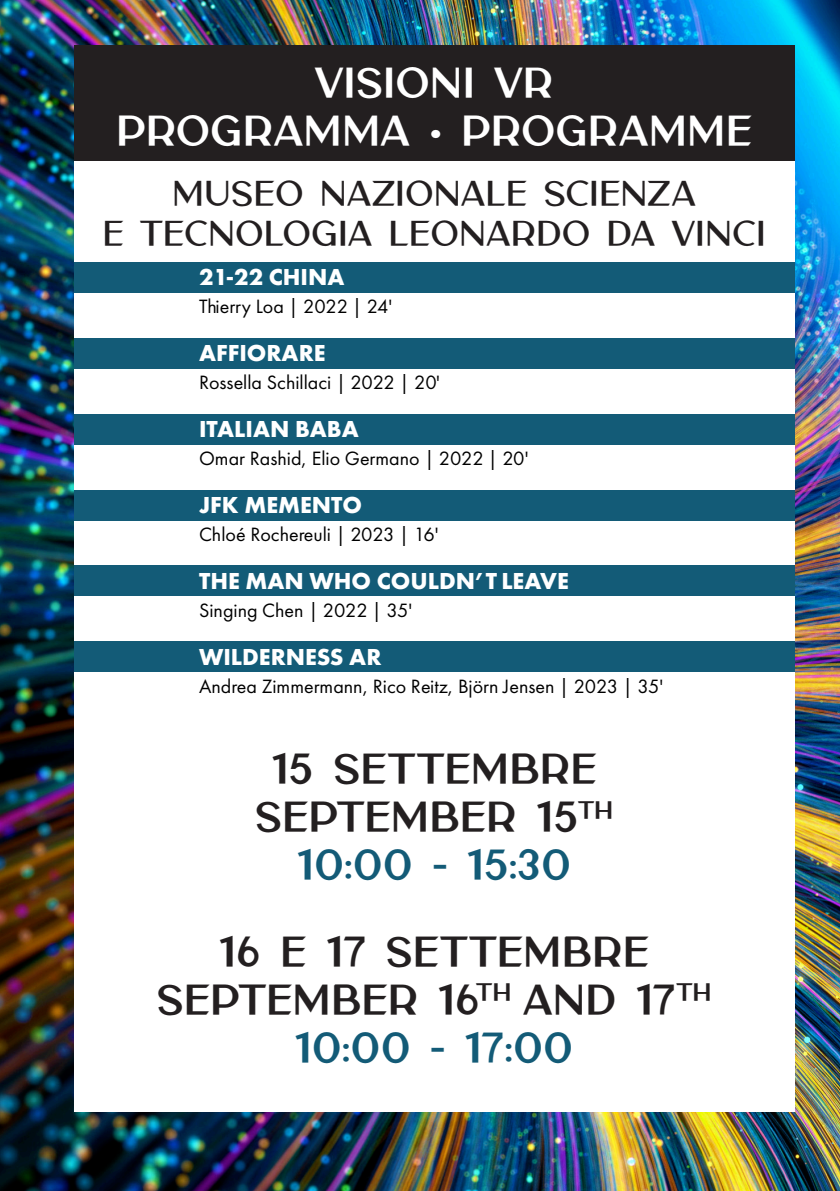
<style>
.page{position:relative;width:840px;height:1191px;background:#fff}
.page>*{position:absolute;margin:0;border:0;box-sizing:border-box;transform-origin:0 0}
.t1{font:700 40px/48px "Carla Sans";color:#231f20;text-align:center}
.t2{font:700 40px "Carla Sans";color:#fff}
.t3{font:700 40px "Carla Sans";letter-spacing:-.01em;color:#135b77}
.t4{font:600 34px "Carla Sans";color:#231f20}
.t5{font:700 24px "Futura PT";color:#fff}
.t6{font:20px "Futura PT";color:#000}
.s1{color:#135b77}
</style>
<div class="page">
<img style="left:0;top:0;width:839px;height:1191px">
<div style="left:74px;top:45px;width:720px;height:117px;background:#231f20"></div>
<div style="left:74px;top:162px;width:720px;height:949px;background:#fff"></div>
<div style="left:74px;top:262px;width:720px;height:30px;background:#135b77"></div>
<div style="left:74px;top:338px;width:720px;height:30px;background:#135b77"></div>
<div style="left:74px;top:414px;width:720px;height:30px;background:#135b77"></div>
<div style="left:74px;top:490px;width:720px;height:30px;background:#135b77"></div>
<div style="left:74px;top:566px;width:720px;height:30px;background:#135b77"></div>
<div style="left:74px;top:641px;width:720px;height:31px;background:#135b77"></div>
<p class="t2" style="left:315px;top:49px;width:239px">VISIONI VR</p>
<p class="t2" style="left:116px;top:97px;width:637px">PROGRAMMA • PROGRAMME</p>
<p class="t4" style="left:172px;top:164px;width:525px">MUSEO NAZIONALE SCIENZA</p>
<p class="t4" style="left:102px;top:205px;width:664px">E TECNOLOGIA LEONARDO DA VINCI</p>
<p class="t5" style="left:199px;top:262px;width:147px">21-22 CHINA</p>
<p class="t6" style="left:199px;top:295px;width:195px">Thierry Loa | 2022 | 24'</p>
<p class="t5" style="left:199px;top:337px;width:128px">AFFIORARE</p>
<p class="t6" style="left:199px;top:370px;width:242px">Rossella Schillaci | 2022 | 20'</p>
<p class="t5" style="left:199px;top:413px;width:161px">ITALIAN BABA</p>
<p class="t6" style="left:199px;top:446px;width:330px">Omar Rashid, Elio Germano | 2022 | 20'</p>
<p class="t5" style="left:199px;top:489px;width:164px">JFK MEMENTO</p>
<p class="t6" style="left:199px;top:522px;width:241px">Chloé Rochereuli | 2023 | 16'</p>
<p class="t5" style="left:199px;top:565px;width:371px">THE MAN WHO COULDN’T LEAVE</p>
<p class="t6" style="left:199px;top:598px;width:214px">Singing Chen | 2022 | 35'</p>
<p class="t5" style="left:199px;top:641px;width:184px">WILDERNESS AR</p>
<p class="t6" style="left:199px;top:674px;width:465px">Andrea Zimmermann, Rico Reitz, Björn Jensen | 2023 | 35'</p>
<p class="t1" style="left:271px;top:742px;width:327px">15 SETTEMBRE</p>
<p class="t1" style="left:255px;top:790px;width:360px">SEPTEMBER 15<sup>TH<br></sup><span class="s1">10:00 - 15:30</span></p>
<p class="t1" style="left:219px;top:924px;width:431px">16 E 17 SETTEMBRE</p>
<p class="t1" style="left:156px;top:972px;width:556px">SEPTEMBER 16<sup>TH</sup> AND 17<sup>TH</sup></p>
<p class="t3" style="left:294px;top:1013px;width:280px">10:00 - 17:00</p>
</div>
